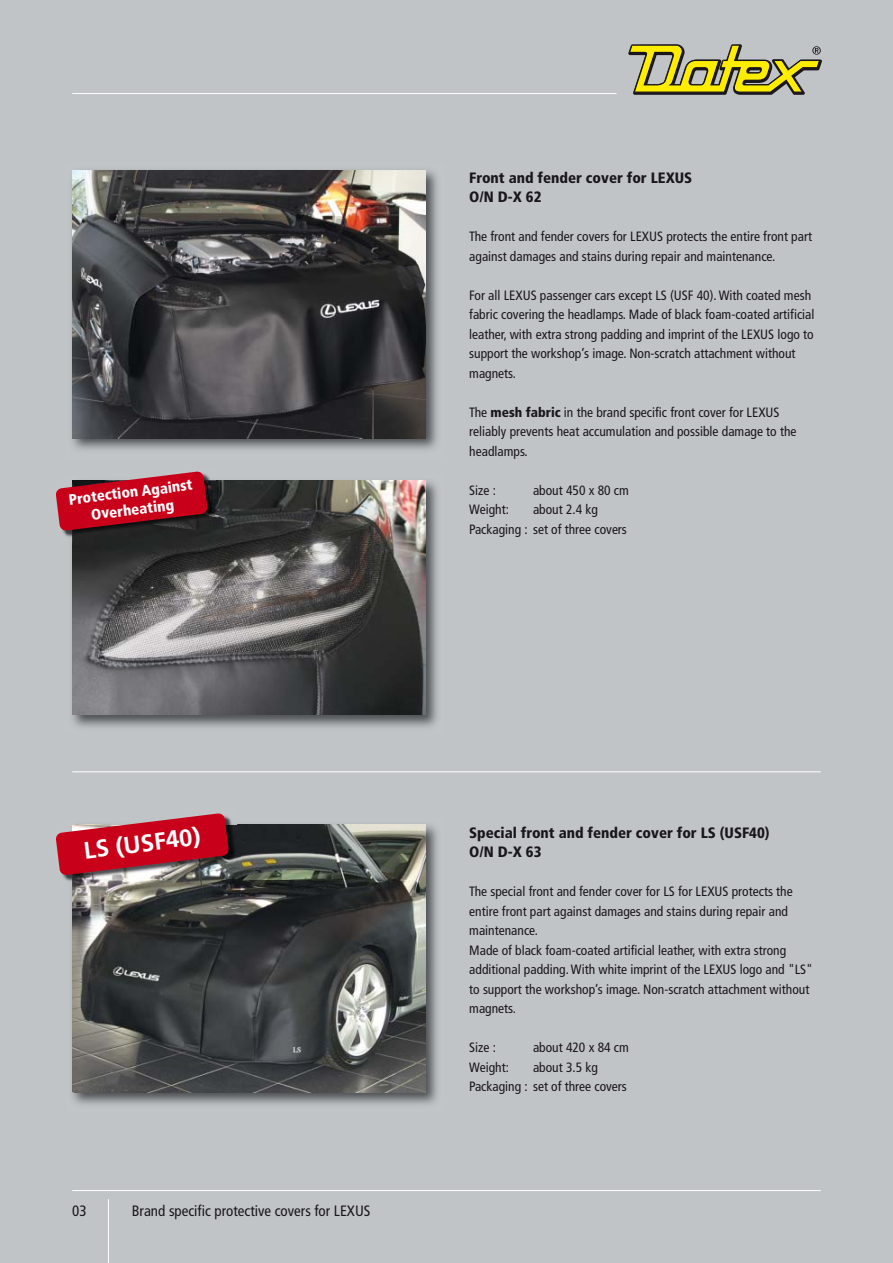
<style>
.page{position:relative;width:893px;height:1263px;background:#c1c4c7}
.page>*{position:absolute;margin:0;border:0;box-sizing:border-box;transform-origin:0 0}
.t1{font:700 24px "Frutiger";color:#fff}
.t2{font:900 condensed 15px/19.5px "Frutiger";color:#1a171c}
.t3{font:condensed 15px "Frutiger";color:#1a171c}
.t4{font:900 condensed 15px/17.7px "Frutiger";color:#fff;text-align:center}
.t5{font:condensed 13.5px/19.5px "Frutiger";color:#1a171c}
.s1{font-weight:900}
</style>
<div class="page">
<hr style="left:72px;top:93px;width:545px;height:1px;background:#fff">
<svg style="left:628px;top:44px;width:194px;height:51px"></svg>
<hr style="left:72px;top:1190px;width:749px;height:1px;background:#fff">
<hr style="left:108px;top:1199px;width:1px;height:64px;background:#fff">
<hr style="left:72px;top:771px;width:749px;height:1px;background:#fff">
<img style="left:72px;top:170px;width:366px;height:280px">
<img style="left:72px;top:170px;width:353px;height:268px">
<img style="left:72px;top:480px;width:366px;height:248px">
<img style="left:72px;top:480px;width:353px;height:234px">
<img style="left:72px;top:824px;width:366px;height:281px">
<img style="left:72px;top:825px;width:353px;height:268px">
<img style="left:62px;top:531px;width:10px;height:7px">
<img style="left:72px;top:480px;width:149px;height:62px">
<svg style="left:56px;top:471px;width:152px;height:60px;background:#aa2032"></svg>
<img style="left:63px;top:875px;width:9px;height:7px">
<img style="left:229px;top:818px;width:8px;height:7px">
<img style="left:72px;top:825px;width:170px;height:61px">
<svg style="left:56px;top:813px;width:173px;height:62px"></svg>
<p class="t4" style="left:68px;top:492px;width:126px;rotate:-7deg">Protection Against<br>Overheating</p>
<p class="t2" style="left:469px;top:169px;width:225px">Front and fender cover for LEXUS<br>O/N D-X 62</p>
<p class="t5" style="left:469px;top:228px;width:344px">The front and fender covers for LEXUS protects the entire front part against damages and stains during repair and maintenance.</p>
<p class="t5" style="left:469px;top:286px;width:347px">For all LEXUS passenger cars except LS (USF 40). With coated mesh fabric covering the headlamps. Made of black foam-coated artificial leather, with extra strong padding and imprint of the LEXUS logo to support the workshop’s image. Non-scratch attachment without magnets.</p>
<p class="t5" style="left:469px;top:403px;width:329px">The <span class="s1">mesh fabric</span> in the brand specific front cover for LEXUS reliably prevents heat accumulation and possible damage to the headlamps.</p>
<p class="t5" style="left:469px;top:481px;width:28px">Size :</p>
<p class="t5" style="left:533px;top:481px;width:97px">about 450 x 80 cm</p>
<p class="t5" style="left:469px;top:501px;width:41px">Weight:</p>
<p class="t5" style="left:469px;top:501px;width:159px;text-indent:64px">about 2.4 kg<br>Packaging : set of three covers</p>
<h1 class="t1" style="left:83px;top:841px;width:119px;rotate:-7deg">LS (USF40)</h1>
<p class="t3" style="left:72px;top:1204px;width:16px">03</p>
<p class="t3" style="left:132px;top:1204px;width:240px">Brand specific protective covers for LEXUS</p>
<p class="t2" style="left:469px;top:824px;width:302px">Special front and fender cover for LS (USF40)<br>O/N D-X 63</p>
<p class="t5" style="left:469px;top:883px;width:345px">The special front and fender cover for LS for LEXUS protects the entire front part against damages and stains during repair and maintenance.<br>Made of black foam-coated artificial leather, with extra strong additional padding. With white imprint of the LEXUS logo and "LS" to support the workshop’s image. Non-scratch attachment without magnets.</p>
<p class="t5" style="left:469px;top:1039px;width:28px">Size :</p>
<p class="t5" style="left:533px;top:1039px;width:97px">about 420 x 84 cm</p>
<p class="t5" style="left:469px;top:1058px;width:41px">Weight:</p>
<p class="t5" style="left:469px;top:1058px;width:159px;text-indent:64px">about 3.5 kg<br>Packaging : set of three covers</p>
</div>
